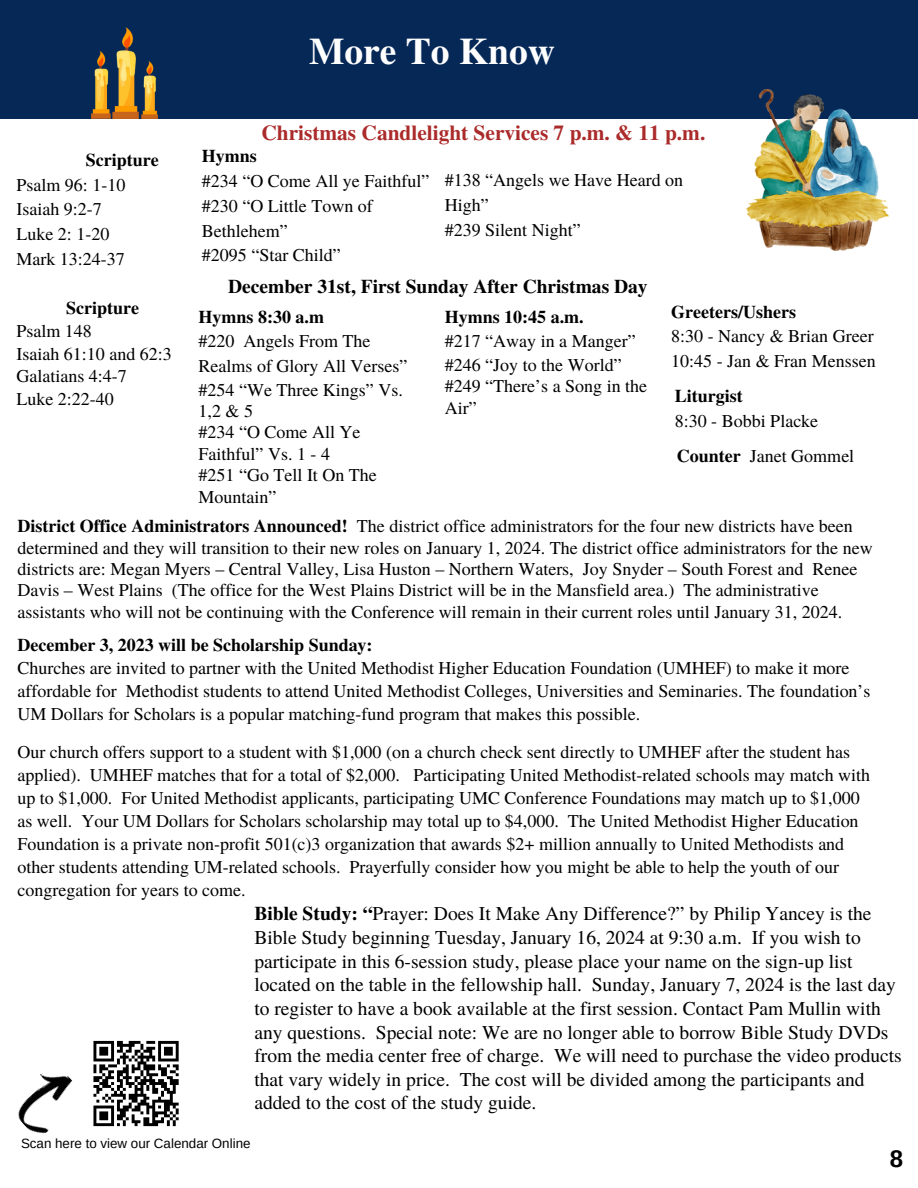
<style>
.page{position:relative;width:918px;height:1188px;background:#fff}
.page>*{position:absolute;margin:0;border:0;box-sizing:border-box;transform-origin:0 0}
.t1{font:700 37.5px "Te X Gyre Termes";color:#fff}
.t2{font:700 24px "Arimo";color:#000}
.t3{font:700 21.3px "Te X Gyre Termes";color:#ab2a2a}
.t4{font:19.5px/23.7px "Te X Gyre Termes";color:#000}
.t5{font:700 19.5px "Te X Gyre Termes";color:#000}
.t6{font:18px/21.3px "Te X Gyre Termes";color:#000}
.t7{font:700 18px "Te X Gyre Termes";color:#000}
.t8{font:13.35px "Arimo";color:#000}
.s1{font-weight:700}
</style>
<div class="page">
<div style="left:0;top:0;width:918px;height:119px;background:#052857"></div>
<svg style="left:93px;top:1040px;width:86px;height:87px"></svg>
<img style="left:18px;top:1073px;width:55px;height:61px">
<img style="left:91px;top:27px;width:66px;height:91px">
<img style="left:747px;top:89px;width:142px;height:161px">
<p class="t1" style="left:309px;top:22px;width:247px">More To Know</p>
<p class="t7" style="left:86px;top:146px;width:74px">Scripture</p>
<p class="t6" style="left:16px;top:173px;width:111px">Psalm 96: 1-10</p>
<p class="t6" style="left:16px;top:198px;width:87px">Isaiah 9:2-7</p>
<p class="t6" style="left:16px;top:222px;width:94px">Luke 2: 1-20</p>
<p class="t6" style="left:16px;top:247px;width:110px">Mark 13:24-37</p>
<p class="t7" style="left:66px;top:294px;width:74px">Scripture</p>
<p class="t6" style="left:16px;top:320px;width:77px">Psalm 148</p>
<p class="t6" style="left:16px;top:342px;width:157px">Isaiah 61:10 and 62:3</p>
<p class="t6" style="left:16px;top:365px;width:112px">Galatians 4:4-7</p>
<p class="t6" style="left:16px;top:387px;width:99px">Luke 2:22-40</p>
<p class="t3" style="left:261px;top:117px;width:445px">Christmas Candlelight Services 7 p.m. &amp; 11 p.m.</p>
<p class="t7" style="left:202px;top:142px;width:57px">Hymns</p>
<p class="t6" style="left:202px;top:170px;width:229px">#234 “O Come All ye Faithful”</p>
<p class="t6" style="left:202px;top:193px;width:172px;line-height:24.8px">#230 “O Little Town of<br>Bethlehem”</p>
<p class="t6" style="left:202px;top:244px;width:140px">#2095 “Star Child”</p>
<p class="t6" style="left:445px;top:167px;width:240px;line-height:24.8px">#138 “Angels we Have Heard on<br>High”</p>
<p class="t6" style="left:445px;top:218px;width:138px">#239 Silent Night”</p>
<p class="t5" style="left:228px;top:271px;width:421px">December 31st, First Sunday After Christmas Day</p>
<p class="t7" style="left:199px;top:302px;width:127px">Hymns 8:30 a.m</p>
<p class="t6" style="left:199px;top:328px;width:210px;line-height:24.8px">#220 Angels From The<br>Realms of Glory All Verses”</p>
<p class="t6" style="left:199px;top:378px;width:206px">#254 “We Three Kings” Vs.<br>1,2 &amp; 5</p>
<p class="t6" style="left:199px;top:421px;width:163px">#234 “O Come All Ye<br>Faithful” Vs. 1 - 4</p>
<p class="t6" style="left:199px;top:464px;width:180px">#251 “Go Tell It On The<br>Mountain”</p>
<p class="t7" style="left:445px;top:303px;width:140px">Hymns 10:45 a.m.</p>
<p class="t6" style="left:445px;top:330px;width:192px">#217 “Away in a Manger”</p>
<p class="t6" style="left:445px;top:353px;width:178px">#246 “Joy to the World”</p>
<p class="t6" style="left:445px;top:375px;width:204px">#249 “There’s a Song in the<br>Air”</p>
<p class="t7" style="left:671px;top:298px;width:126px">Greeters/Ushers</p>
<p class="t6" style="left:671px;top:325px;width:204px">8:30 - Nancy &amp; Brian Greer</p>
<p class="t6" style="left:671px;top:350px;width:206px">10:45 - Jan &amp; Fran Menssen</p>
<p class="t7" style="left:675px;top:382px;width:70px">Liturgist</p>
<p class="t6" style="left:675px;top:409px;width:145px">8:30 - Bobbi Placke</p>
<p class="t6" style="left:677px;top:444px;width:179px"><span class="s1">Counter</span> Janet Gommel</p>
<p class="t6" style="left:17px;top:515px;width:857px"><span class="s1">District Office Administrators Announced!</span> The district office administrators for the four new districts have been determined and they will transition to their new roles on January 1, 2024. The district office administrators for the new districts are: Megan Myers – Central Valley, Lisa Huston – Northern Waters, Joy Snyder – South Forest and Renee Davis – West Plains (The office for the West Plains District will be in the Mansfield area.) The administrative assistants who will not be continuing with the Conference will remain in their current roles until January 31, 2024.</p>
<p class="t7" style="left:17px;top:631px;width:357px">December 3, 2023 will be Scholarship Sunday:</p>
<p class="t6" style="left:17px;top:656px;width:855px;line-height:23px">Churches are invited to partner with the United Methodist Higher Education Foundation (UMHEF) to make it more affordable for Methodist students to attend United Methodist Colleges, Universities and Seminaries. The foundation’s<br>UM Dollars for Scholars is a popular matching-fund program that makes this possible.</p>
<p class="t6" style="left:17px;top:740px;width:854px;line-height:23px">Our church offers support to a student with $1,000 (on a church check sent directly to UMHEF after the student has applied). UMHEF matches that for a total of $2,000. Participating United Methodist-related schools may match with up to $1,000. For United Methodist applicants, participating UMC Conference Foundations may match up to $1,000 as well. Your UM Dollars for Scholars scholarship may total up to $4,000. The United Methodist Higher Education Foundation is a private non-profit 501(c)3 organization that awards $2+ million annually to United Methodists and other students attending UM-related schools. Prayerfully consider how you might be able to help the youth of our congregation for years to come.</p>
<p class="t4" style="left:254px;top:901px;width:649px"><span class="s1">Bible Study: “</span>Prayer: Does It Make Any Difference?” by Philip Yancey is the Bible Study beginning Tuesday, January 16, 2024 at 9:30 a.m. If you wish to participate in this 6-session study, please place your name on the sign-up list located on the table in the fellowship hall. Sunday, January 7, 2024 is the last day to register to have a book available at the first session. Contact Pam Mullin with any questions. Special note: We are no longer able to borrow Bible Study DVDs from the media center free of charge. We will need to purchase the video products that vary widely in price. The cost will be divided among the participants and added to the cost of the study guide.</p>
<p class="t8" style="left:21px;top:1136px;width:231px">Scan here to view our Calendar Online</p>
<p class="t2" style="left:890px;top:1146px;width:15px">8</p>
</div>
